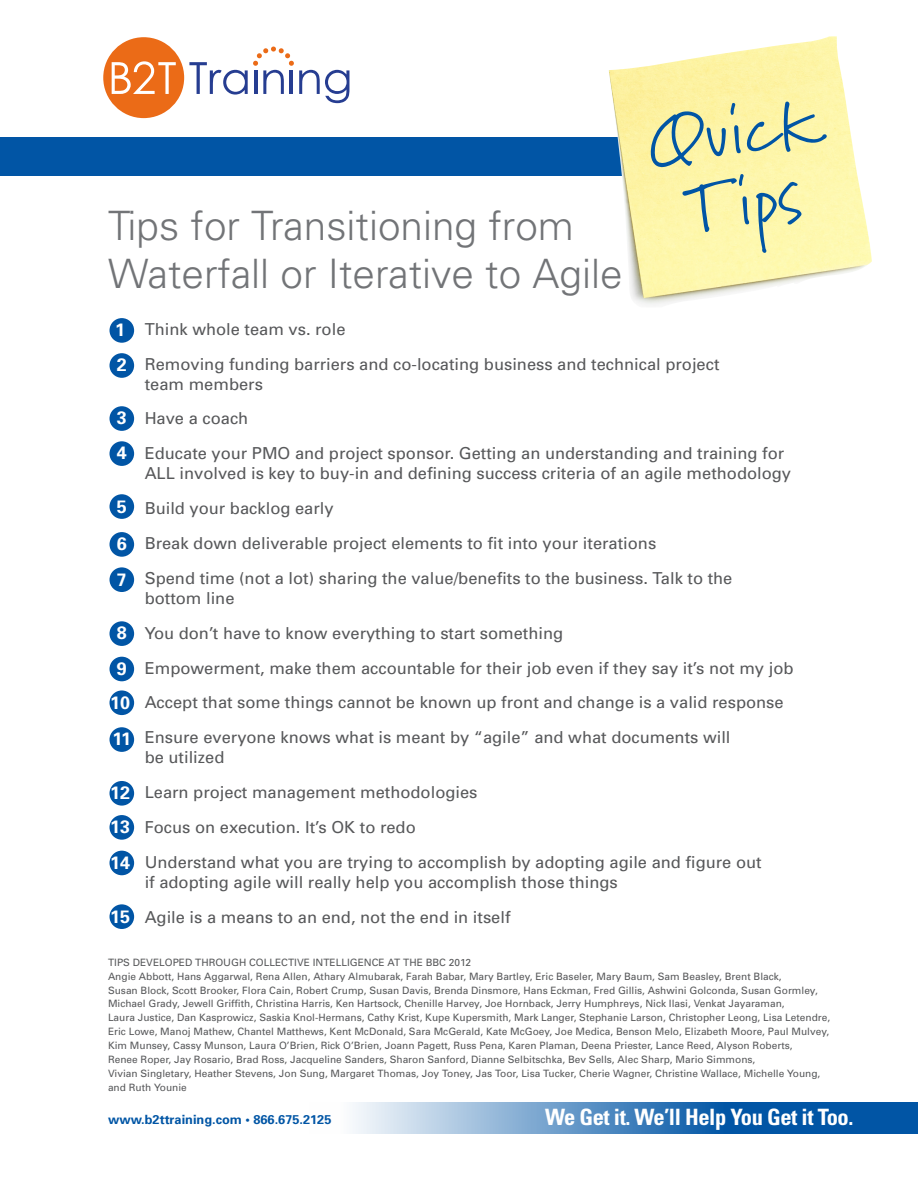
<style>
.page{position:relative;width:918px;height:1188px;background:#fff}
.page>*{position:absolute;margin:0;border:0;box-sizing:border-box;transform-origin:0 0}
.t1{font:69.75px "Marydale";color:#0155a5}
.t2{font:300 40.5px/48px "Univers";color:#727477}
.t3{font:700 condensed 22.5px "Univers";letter-spacing:-.02em;color:#fff}
.t4{font:700 18px "Univers";color:#fff}
.t5{font:16.5px/19.8px "Univers";color:#57585a}
.t6{font:700 12.75px "Univers";color:#0155a5}
.t7{font:10.2px/13.8px "Univers";color:#57585a}
</style>
<div class="page">
<svg style="left:353px;top:1102px;width:565px;height:32px;background:#518ac1"></svg>
<div style="left:0;top:137px;width:754px;height:39px;background:#0155a5"></div>
<img style="left:609px;top:36px;width:263px;height:269px">
<div style="left:109px;top:904px;width:25px;height:25px;background:#0155a5;border-radius:50%"></div>
<div style="left:109px;top:851px;width:25px;height:24px;background:#0155a5;border-radius:50%"></div>
<div style="left:109px;top:815px;width:25px;height:25px;background:#0155a5;border-radius:50%"></div>
<div style="left:109px;top:781px;width:25px;height:25px;background:#0155a5;border-radius:50%"></div>
<div style="left:109px;top:727px;width:25px;height:25px;background:#0155a5;border-radius:50%"></div>
<div style="left:109px;top:690px;width:25px;height:25px;background:#0155a5;border-radius:50%"></div>
<div style="left:109px;top:657px;width:25px;height:24px;background:#0155a5;border-radius:50%"></div>
<div style="left:109px;top:621px;width:25px;height:25px;background:#0155a5;border-radius:50%"></div>
<div style="left:109px;top:567px;width:25px;height:25px;background:#0155a5;border-radius:50%"></div>
<div style="left:109px;top:532px;width:25px;height:25px;background:#0155a5;border-radius:50%"></div>
<div style="left:109px;top:494px;width:25px;height:25px;background:#0155a5;border-radius:50%"></div>
<div style="left:109px;top:441px;width:25px;height:25px;background:#0155a5;border-radius:50%"></div>
<div style="left:109px;top:406px;width:25px;height:25px;background:#0155a5;border-radius:50%"></div>
<div style="left:109px;top:353px;width:25px;height:25px;background:#0155a5;border-radius:50%"></div>
<div style="left:109px;top:318px;width:25px;height:25px;background:#0155a5;border-radius:50%"></div>
<svg style="left:103px;top:37px;width:246px;height:81px"></svg>
<p class="t2" style="left:108px;top:202px;width:516px">Tips for Transitioning from<br>Waterfall or Iterative to Agile</p>
<p class="t1" style="left:643px;top:102px;width:174px;rotate:-8deg">Quick</p>
<p class="t1" style="left:680px;top:169px;width:117px;rotate:-8deg">Tips</p>
<p class="t4" style="left:115px;top:319px;width:12px">1</p>
<p class="t4" style="left:117px;top:354px;width:12px">2</p>
<p class="t4" style="left:117px;top:407px;width:12px">3</p>
<p class="t4" style="left:117px;top:442px;width:12px">4</p>
<p class="t4" style="left:117px;top:495px;width:12px">5</p>
<p class="t4" style="left:117px;top:533px;width:12px">6</p>
<p class="t4" style="left:117px;top:568px;width:12px">7</p>
<p class="t4" style="left:117px;top:622px;width:12px">8</p>
<p class="t4" style="left:117px;top:658px;width:12px">9</p>
<p class="t4" style="left:110px;top:691px;width:22px">10</p>
<p class="t4" style="left:113px;top:728px;width:20px">11</p>
<p class="t4" style="left:110px;top:782px;width:22px">12</p>
<p class="t4" style="left:110px;top:816px;width:22px">13</p>
<p class="t4" style="left:110px;top:852px;width:22px">14</p>
<p class="t4" style="left:110px;top:905px;width:22px">15</p>
<p class="t5" style="left:145px;top:319px;width:202px">Think whole team vs. role</p>
<p class="t5" style="left:145px;top:354px;width:576px">Removing funding barriers and co-locating business and technical project team members</p>
<p class="t5" style="left:145px;top:409px;width:105px">Have a coach</p>
<p class="t5" style="left:145px;top:444px;width:648px">Educate your PMO and project sponsor. Getting an understanding and training for<br>ALL involved is key to buy-in and defining success criteria of an agile methodology</p>
<p class="t5" style="left:145px;top:499px;width:190px">Build your backlog early</p>
<p class="t5" style="left:145px;top:533px;width:513px">Break down deliverable project elements to fit into your iterations</p>
<p class="t5" style="left:145px;top:568px;width:589px">Spend time (not a lot) sharing the value/benefits to the business. Talk to the bottom line</p>
<p class="t5" style="left:145px;top:623px;width:420px">You don’t have to know everything to start something</p>
<p class="t5" style="left:145px;top:658px;width:650px">Empowerment, make them accountable for their job even if they say it’s not my job</p>
<p class="t5" style="left:145px;top:693px;width:640px">Accept that some things cannot be known up front and change is a valid response</p>
<p class="t5" style="left:145px;top:728px;width:587px">Ensure everyone knows what is meant by “agile” and what documents will be utilized</p>
<p class="t5" style="left:145px;top:783px;width:334px">Learn project management methodologies</p>
<p class="t5" style="left:145px;top:817px;width:273px">Focus on execution. It’s OK to redo</p>
<p class="t5" style="left:145px;top:852px;width:619px">Understand what you are trying to accomplish by adopting agile and figure out if adopting agile will really help you accomplish those things</p>
<p class="t5" style="left:145px;top:907px;width:367px">Agile is a means to an end, not the end in itself</p>
<p class="t7" style="left:108px;top:955px;width:365px">TIPS DEVELOPED THROUGH COLLECTIVE INTELLIGENCE AT THE BBC 2012</p>
<p class="t7" style="left:108px;top:969px;width:675px">Angie Abbott, Hans Aggarwal, Rena Allen, Athary Almubarak, Farah Babar, Mary Bartley, Eric Baseler, Mary Baum, Sam Beasley, Brent Black,</p>
<p class="t7" style="left:108px;top:983px;width:711px">Susan Block, Scott Brooker, Flora Cain, Robert Crump, Susan Davis, Brenda Dinsmore, Hans Eckman, Fred Gillis, Ashwini Golconda, Susan Gormley,<br>Michael Grady, Jewell Griffith, Christina Harris, Ken Hartsock, Chenille Harvey, Joe Hornback, Jerry Humphreys, Nick Ilasi, Venkat Jayaraman,</p>
<p class="t7" style="left:108px;top:1011px;width:724px;text-align:justify">Laura Justice, Dan Kasprowicz, Saskia Knol-Hermans, Cathy Krist, Kupe Kupersmith, Mark Langer, Stephanie Larson, Christopher Leong, Lisa Letendre, Eric Lowe, Manoj Mathew, Chantel Matthews, Kent McDonald, Sara McGerald, Kate McGoey, Joe Medica, Benson Melo, Elizabeth Moore, Paul Mulvey, Kim Munsey, Cassy Munson, Laura O’Brien, Rick O’Brien, Joann Pagett, Russ Pena, Karen Plaman, Deena Priester, Lance Reed, Alyson Roberts,</p>
<p class="t7" style="left:108px;top:1053px;width:649px">Renee Roper, Jay Rosario, Brad Ross, Jacqueline Sanders, Sharon Sanford, Dianne Selbitschka, Bev Sells, Alec Sharp, Mario Simmons,</p>
<p class="t7" style="left:108px;top:1066px;width:714px">Vivian Singletary, Heather Stevens, Jon Sung, Margaret Thomas, Joy Toney, Jas Toor, Lisa Tucker, Cherie Wagner, Christine Wallace, Michelle Young,</p>
<p class="t7" style="left:108px;top:1080px;width:80px">and Ruth Younie</p>
<p class="t6" style="left:108px;top:1111px;width:225px">www.b2ttraining.com • 866.675.2125</p>
<p class="t3" style="left:545px;top:1103px;width:310px">We Get it. We’ll Help You Get it Too.</p>
</div>
